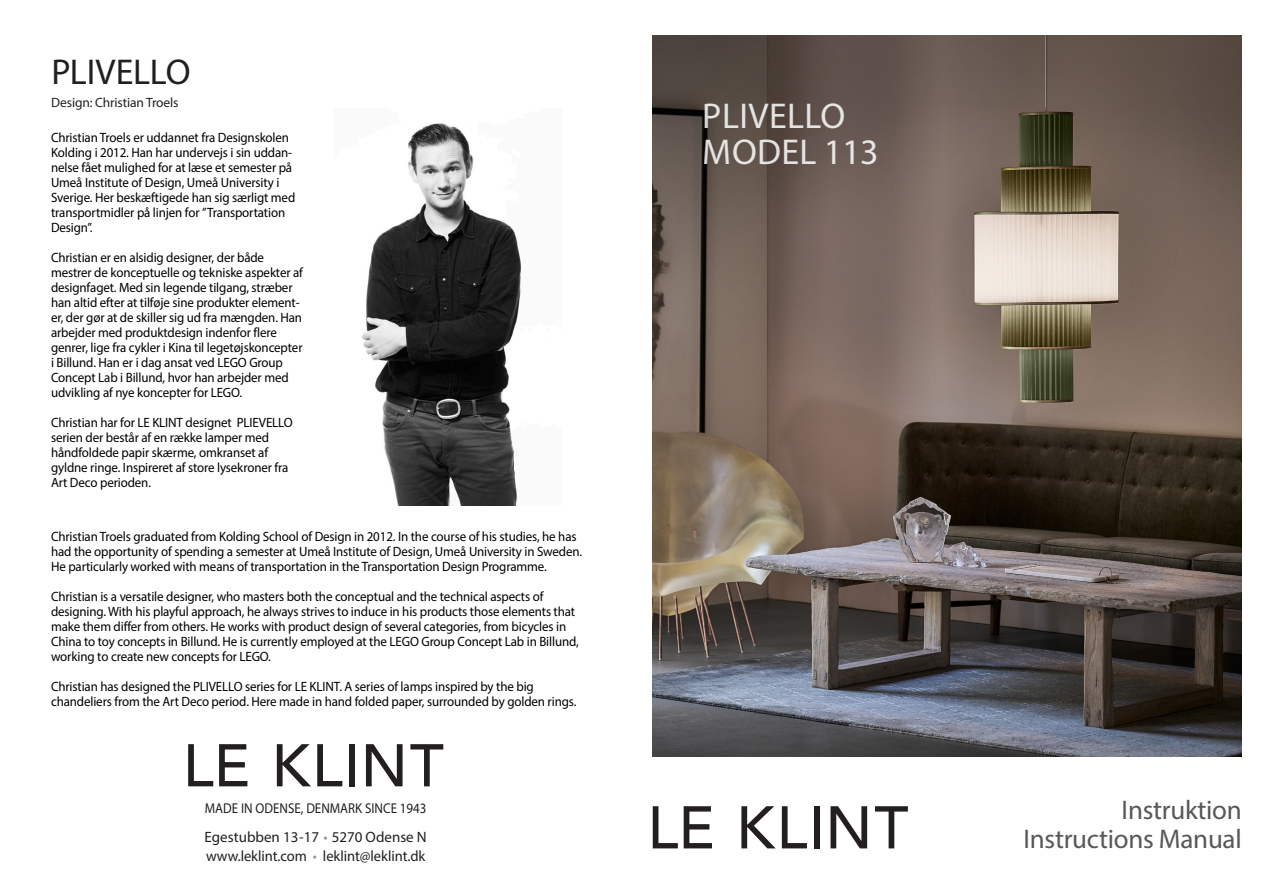
<style>
.page{position:relative;width:1263px;height:893px;background:#fff}
.page>*{position:absolute;margin:0;border:0;box-sizing:border-box;transform-origin:0 0}
.t1{font:36px/36px "Myriad Pro";letter-spacing:.01em;color:#fff}
.t2{font:36px "Myriad Pro";letter-spacing:-.005em;color:#231f20}
.t3{font:27px "Myriad Pro";letter-spacing:-.01em;color:#57585a}
.t4{font:15px "Myriad Pro";color:#231f20}
.t5{font:14.25px "Myriad Pro";color:#231f20;scale:.91 1}
.t6{font:13.5px/15px "Myriad Pro";letter-spacing:-.01em;color:#000001;scale:.96 1}
.t7{font:13.5px "Myriad Pro";letter-spacing:-.01em;color:#231f20}
.s1{color:#939598}
</style>
<div class="page">
<img style="left:653px;top:35px;width:589px;height:722px">
<svg style="left:653px;top:806px;width:25px;height:42px"></svg>
<svg style="left:684px;top:806px;width:28px;height:42px"></svg>
<svg style="left:741px;top:806px;width:34px;height:42px"></svg>
<svg style="left:782px;top:806px;width:25px;height:42px"></svg>
<div style="left:814px;top:806px;width:6px;height:42px;background:#231f20"></div>
<svg style="left:830px;top:806px;width:37px;height:42px"></svg>
<svg style="left:875px;top:806px;width:33px;height:42px"></svg>
<svg style="left:188px;top:744px;width:25px;height:42px"></svg>
<svg style="left:219px;top:744px;width:28px;height:42px"></svg>
<svg style="left:277px;top:744px;width:34px;height:42px"></svg>
<svg style="left:317px;top:744px;width:25px;height:42px"></svg>
<div style="left:349px;top:744px;width:6px;height:42px;background:#231f20"></div>
<svg style="left:366px;top:744px;width:37px;height:42px"></svg>
<svg style="left:410px;top:744px;width:33px;height:42px"></svg>
<img style="left:362px;top:123px;width:160px;height:382px">
<p class="t2" style="left:51px;top:50px;width:141px">PLIVELLO</p>
<p class="t7" style="left:51px;top:94px;width:129px">Design: Christian Troels</p>
<p class="t6" style="left:51px;top:130px;width:256px">Christian Troels er uddannet fra Designskolen Kolding i 2012. Han har undervejs i sin uddan&shy;nelse fået mulighed for at læse et semester på Umeå Institute of Design, Umeå University i Sverige. Her beskæftigede han sig særligt med transportmidler på linjen for ”Transportation Design”.</p>
<p class="t6" style="left:51px;top:250px;width:264px">Christian er en alsidig designer, der både mestrer de konceptuelle og tekniske aspekter af designfaget. Med sin legende tilgang, stræber han altid efter at tilføje sine produkter element&shy;er, der gør at de skiller sig ud fra mængden. Han arbejder med produktdesign indenfor flere genrer, lige fra cykler i Kina til legetøjskoncepter i Billund. Han er i dag ansat ved LEGO Group Concept Lab i Billund, hvor han arbejder med udvikling af nye koncepter for LEGO.</p>
<p class="t6" style="left:51px;top:415px;width:253px">Christian har for LE KLINT designet PLIEVELLO serien der består af en række lamper med håndfoldede papir skærme, omkranset af gyldne ringe. Inspireret af store lysekroner fra Art Deco perioden.</p>
<p class="t6" style="left:51px;top:528px;width:555px">Christian Troels graduated from Kolding School of Design in 2012. In the course of his studies, he has had the opportunity of spending a semester at Umeå Institute of Design, Umeå University in Sweden.<br>He particularly worked with means of transportation in the Transportation Design Programme.</p>
<p class="t6" style="left:51px;top:588px;width:551px">Christian is a versatile designer, who masters both the conceptual and the technical aspects of designing. With his playful approach, he always strives to induce in his products those elements that make them differ from others. He works with product design of several categories, from bicycles in China to toy concepts in Billund. He is currently employed at the LEGO Group Concept Lab in Billund, working to create new concepts for LEGO.</p>
<p class="t6" style="left:51px;top:678px;width:504px">Christian has designed the PLIVELLO series for LE KLINT. A series of lamps inspired by the big</p>
<p class="t6" style="left:51px;top:693px;width:549px">chandeliers from the Art Deco period. Here made in hand folded paper, surrounded by golden rings.</p>
<p class="t5" style="left:205px;top:800px;width:245px">MADE IN ODENSE, DENMARK SINCE 1943</p>
<p class="t4" style="left:205px;top:828px;width:224px">Egestubben 13-17 <span class="s1">•</span> 5270 Odense N</p>
<p class="t4" style="left:206px;top:847px;width:221px">www.leklint.com <span class="s1">•</span> leklint@leklint.dk</p>
<h1 class="t1" style="left:703px;top:97px;width:177px">PLIVELLO<br>MODEL 113</h1>
<p class="t3" style="left:1122px;top:793px;width:122px">Instruktion</p>
<p class="t3" style="left:1023px;top:822px;width:220px">Instructions Manual</p>
</div>
